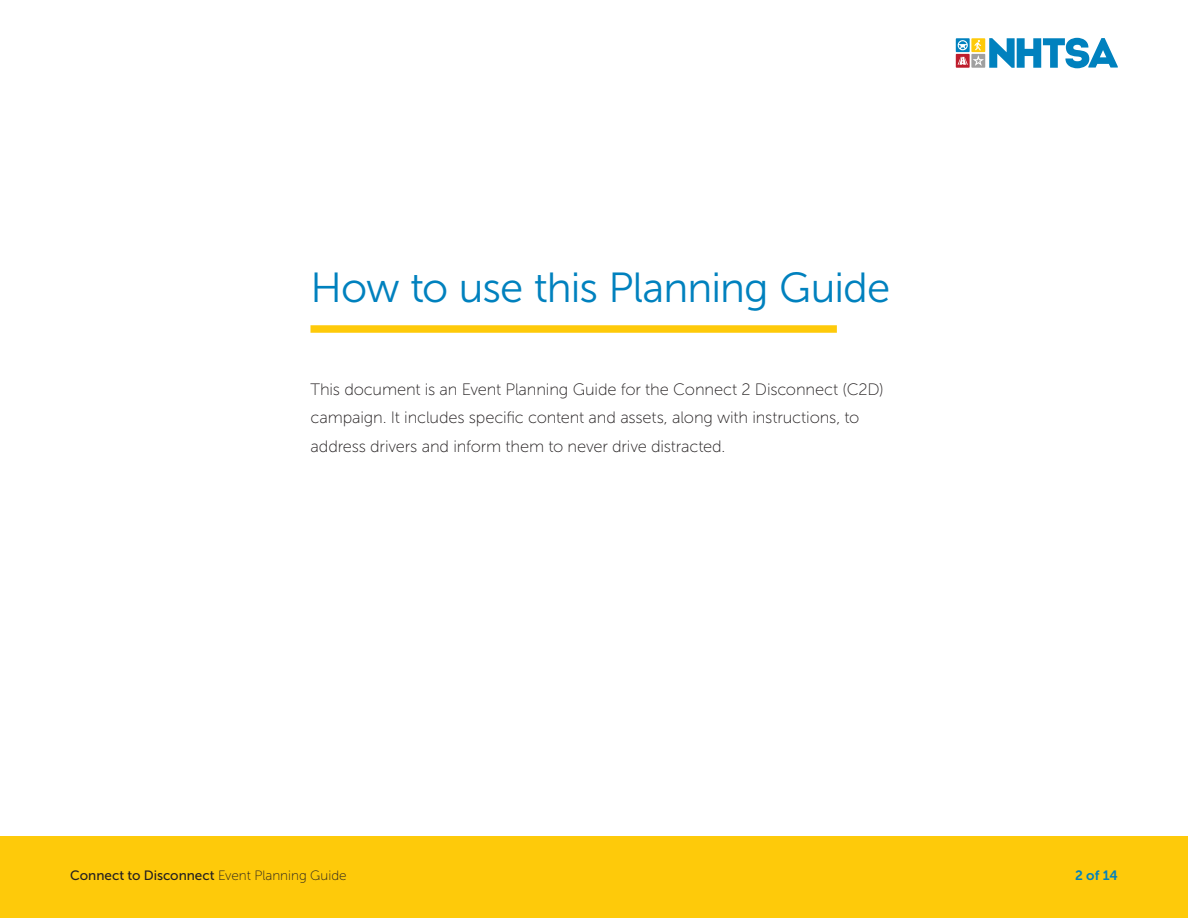
<style>
.page{position:relative;width:1188px;height:918px;background:#fff}
.page>*{position:absolute;margin:0;border:0;box-sizing:border-box;transform-origin:0 0}
.h1_not_in_TOC{font:42px "Museo Sans 300";letter-spacing:-.02em;color:#0081be}
.body{font:16.5px/28.5px "Museo Sans 100";letter-spacing:-.01em;color:#231f20}
.t1{font:13.5px "Museo Sans 500";color:#231f20}
.t2{font:13.5px "Museo Sans 700";color:#0081be}
.s1{font-family:"Museo Sans 100"}
</style>
<div class="page">
<div style="left:0;top:836px;width:1188px;height:82px;background:#feca0a"></div>
<svg style="left:956px;top:38px;width:14px;height:14px"></svg>
<div style="left:956px;top:54px;width:14px;height:14px;background:#be1d2c"></div>
<svg style="left:958px;top:38px;width:160px;height:30px"></svg>
<div style="left:310px;top:325px;width:527px;height:8px;background:#feca0a"></div>
<h1 class="h1_not_in_TOC" style="left:310px;top:264px;width:581px">How to use this Planning Guide</h1>
<p class="body" style="left:310px;top:375px;width:575px">This document is an Event Planning Guide for the Connect 2 Disconnect (C2D) campaign. It includes specific content and assets, along with instructions, to address drivers and inform them to never drive distracted.</p>
<p class="t1" style="left:70px;top:868px;width:278px">Connect to Disconnect <span class="s1">Event Planning Guide</span></p>
<p class="t2" style="left:1075px;top:868px;width:44px">2 of 14</p>
</div>
